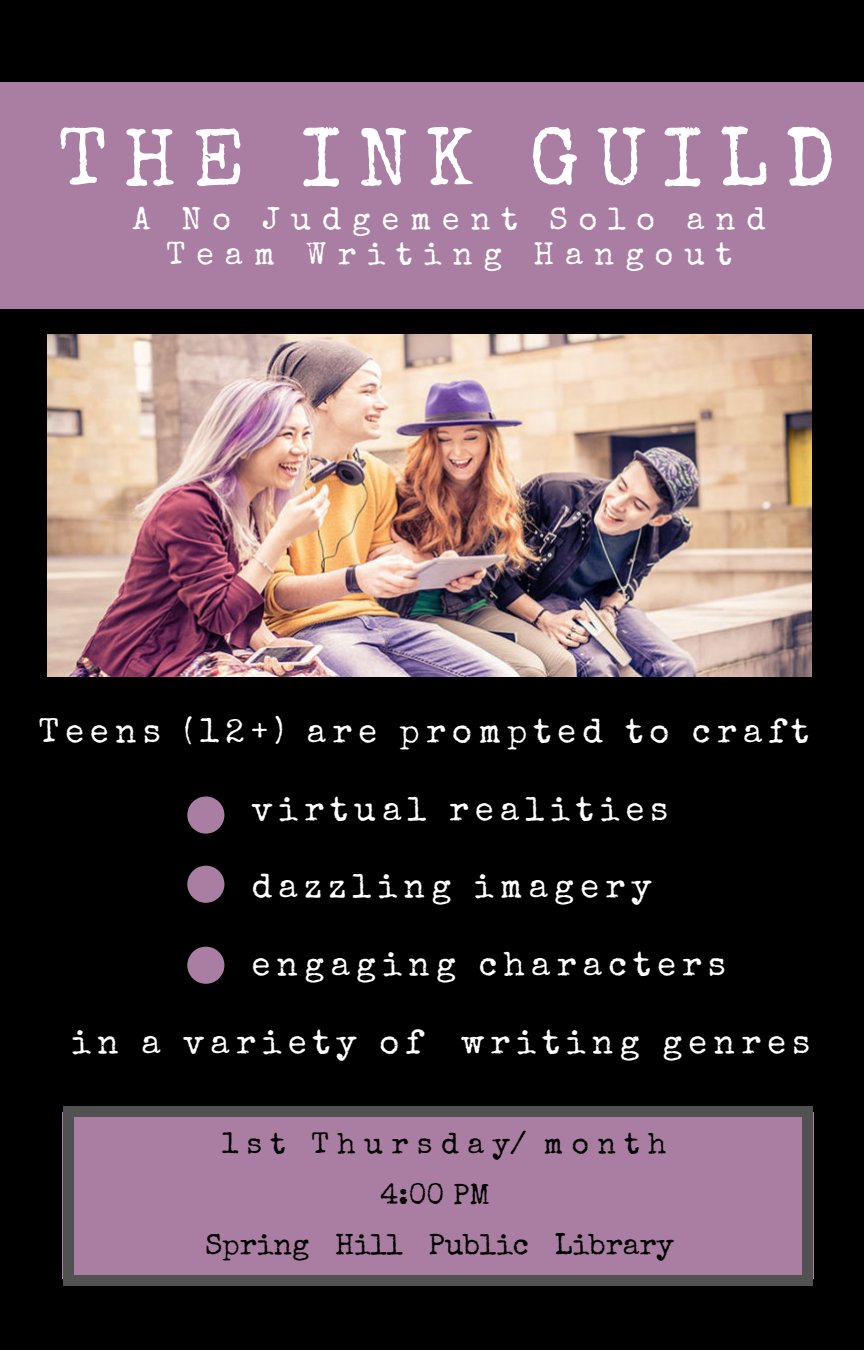
<style>
.page{position:relative;width:864px;height:1350px;background:#000}
.page>*{position:absolute;margin:0;border:0;box-sizing:border-box;transform-origin:0 0}
.t1{font:81.45px "Special Elite";letter-spacing:.2em;color:#fff}
.t2{font:33.98px "Special Elite";letter-spacing:.19em;color:#fff}
.t3{font:31.72px/35.6px "Special Elite";letter-spacing:.35em;color:#fff;text-align:center}
.t4{font:29.47px/50.6px "Special Elite";color:#000;text-align:center}
</style>
<div class="page">
<div style="left:0;top:83px;width:864px;height:226px;background:#aa7ea3"></div>
<div style="left:62px;top:1112px;width:751px;height:167px;background:#aa7ea3"></div>
<div style="left:803px;top:1275px;width:10px;height:10px;background:#515151"></div>
<div style="left:63px;top:1116px;width:10px;height:160px;background:#515151"></div>
<div style="left:63px;top:1275px;width:10px;height:10px;background:#515151"></div>
<div style="left:803px;top:1116px;width:10px;height:160px;background:#515151"></div>
<div style="left:73px;top:1275px;width:730px;height:10px;background:#515151"></div>
<div style="left:803px;top:1106px;width:10px;height:10px;background:#515151"></div>
<div style="left:63px;top:1106px;width:10px;height:10px;background:#515151"></div>
<div style="left:73px;top:1106px;width:730px;height:10px;background:#515151"></div>
<img style="left:47px;top:334px;width:765px;height:343px">
<svg style="left:187px;top:796px;width:37px;height:38px"></svg>
<svg style="left:187px;top:866px;width:37px;height:37px"></svg>
<svg style="left:187px;top:947px;width:37px;height:37px"></svg>
<h1 class="t1" style="left:58px;top:128px;width:778px">THE INK GUILD</h1>
<p class="t3" style="left:133px;top:204px;width:634px">A No Judgement Solo and<br>Team Writing Hangout</p>
<p class="t2" style="left:39px;top:718px;width:771px">Teens (12+) are prompted to craft</p>
<p class="t2" style="left:252px;top:796px;width:418px">virtual realities</p>
<p class="t2" style="left:252px;top:873px;width:401px">dazzling imagery</p>
<p class="t2" style="left:252px;top:951px;width:476px">engaging characters</p>
<p class="t2" style="left:72px;top:1029px;width:740px">in a variety of writing genres</p>
<p class="t4" style="left:205px;top:1122px;width:470px">1st Thursday/ month<br>4:00 PM<br>Spring Hill Public Library</p>
</div>
